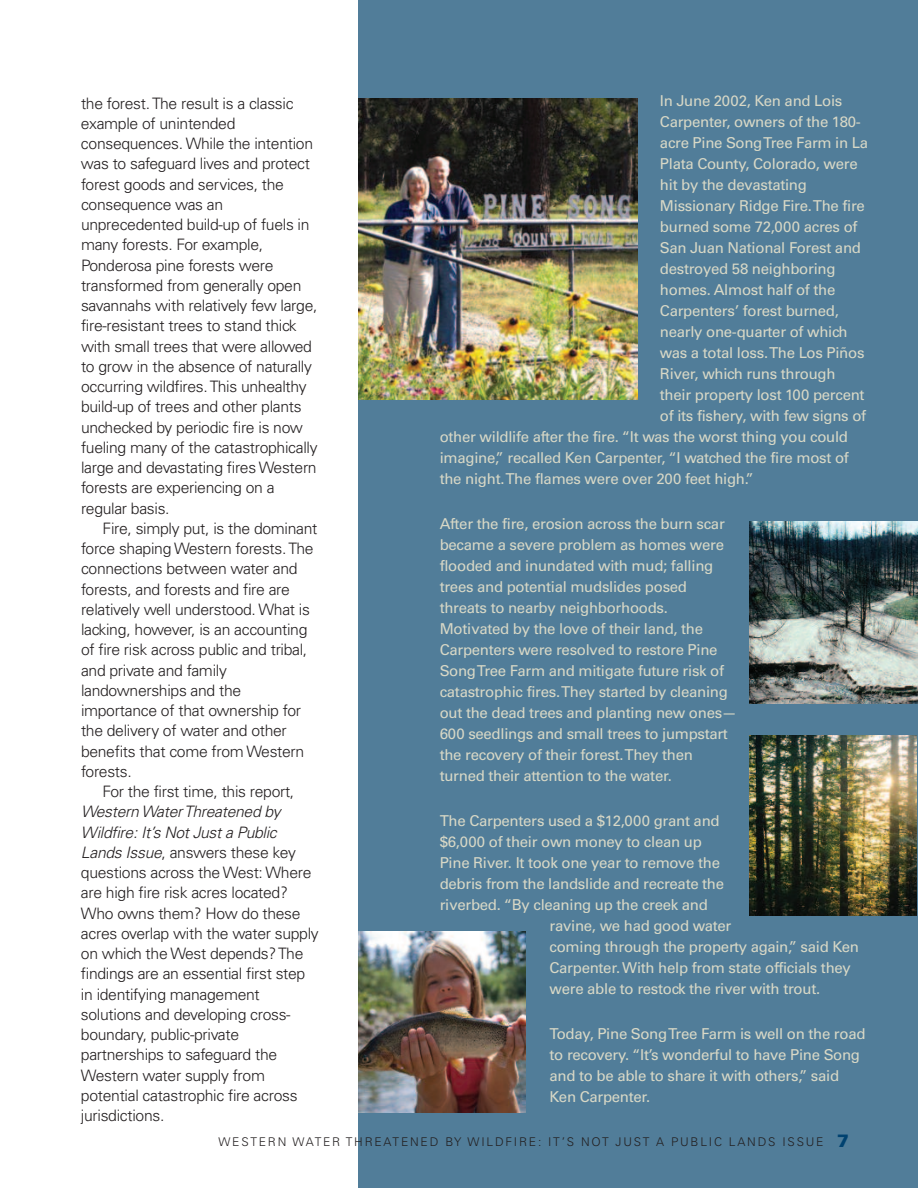
<style>
.page{position:relative;width:918px;height:1188px;background:#fff}
.page>*{position:absolute;margin:0;border:0;box-sizing:border-box;transform-origin:0 0}
.t1{font:900 18px "Univers";color:#004270}
.t2{font:300 15.75px/20.2px "Univers";letter-spacing:-.02em;color:#231f20}
.t3{font:15px/21px "Univers";letter-spacing:-.02em;color:#d8d8c6}
.t4{font:300 12px "Univers";letter-spacing:.15em;color:#231f20}
.s1{font-style:italic}
</style>
<div class="page">
<div style="left:358px;top:0;width:560px;height:1188px;background:#517d99"></div>
<img style="left:358px;top:98px;width:279px;height:302px">
<img style="left:749px;top:735px;width:167px;height:181px">
<img style="left:358px;top:932px;width:168px;height:180px">
<img style="left:750px;top:521px;width:167px;height:183px">
<p class="t3" style="left:660px;top:92px;width:184px">In June 2002, Ken and Lois</p>
<p class="t3" style="left:660px;top:113px;width:202px">Carpenter, owners of the 180-</p>
<p class="t3" style="left:660px;top:134px;width:210px">acre Pine SongTree Farm in La</p>
<p class="t3" style="left:660px;top:155px;width:199px">Plata County, Colorado, were</p>
<p class="t3" style="left:660px;top:176px;width:149px">hit by the devastating</p>
<p class="t3" style="left:660px;top:197px;width:207px">Missionary Ridge Fire.The fire</p>
<p class="t3" style="left:660px;top:218px;width:199px">burned some 72,000 acres of</p>
<p class="t3" style="left:660px;top:239px;width:203px">San Juan National Forest and</p>
<p class="t3" style="left:660px;top:260px;width:177px">destroyed 58 neighboring</p>
<p class="t3" style="left:660px;top:281px;width:177px">homes. Almost half of the</p>
<p class="t3" style="left:660px;top:302px;width:180px">Carpenters’ forest burned,</p>
<p class="t3" style="left:660px;top:323px;width:189px">nearly one-quarter of which</p>
<p class="t3" style="left:660px;top:344px;width:206px">was a total loss.The Los Piños</p>
<p class="t3" style="left:660px;top:365px;width:177px">River, which runs through</p>
<p class="t3" style="left:660px;top:386px;width:206px">their property lost 100 percent</p>
<p class="t3" style="left:660px;top:407px;width:208px">of its fishery, with few signs of</p>
<p class="t3" style="left:440px;top:428px;width:410px">other wildlife after the fire. “It was the worst thing you could</p>
<p class="t3" style="left:440px;top:449px;width:411px">imagine,” recalled Ken Carpenter, “I watched the fire most of</p>
<p class="t3" style="left:440px;top:470px;width:315px">the night.The flames were over 200 feet high.”</p>
<p class="t3" style="left:440px;top:515px;width:299px">After the fire, erosion across the burn scar became a severe problem as homes were flooded and inundated with mud; falling trees and potential mudslides posed threats to nearby neighborhoods.<br>Motivated by the love of their land, the Carpenters were resolved to restore Pine SongTree Farm and mitigate future risk of catastrophic fires.They started by cleaning out the dead trees and planting new ones— 600 seedlings and small trees to jumpstart the recovery of their forest.They then turned their attention to the water.</p>
<p class="t3" style="left:440px;top:812px;width:281px">The Carpenters used a $12,000 grant and</p>
<p class="t3" style="left:440px;top:833px;width:264px">$6,000 of their own money to clean up</p>
<p class="t3" style="left:440px;top:854px;width:282px">Pine River. It took one year to remove the</p>
<p class="t3" style="left:440px;top:875px;width:286px">debris from the landslide and recreate the</p>
<p class="t3" style="left:440px;top:896px;width:270px">riverbed. “By cleaning up the creek and</p>
<p class="t3" style="left:550px;top:917px;width:183px">ravine, we had good water</p>
<p class="t3" style="left:550px;top:938px;width:311px">coming through the property again,” said Ken</p>
<p class="t3" style="left:550px;top:959px;width:303px">Carpenter. With help from state officials they</p>
<p class="t3" style="left:550px;top:980px;width:272px">were able to restock the river with trout.</p>
<p class="t3" style="left:550px;top:1025px;width:317px">Today, Pine SongTree Farm is well on the road to recovery. “It’s wonderful to have Pine Song and to be able to share it with others,” said Ken Carpenter.</p>
<p class="t4" style="left:219px;top:1138px;width:607px">WESTERN WATER THREATENED BY WILDFIRE: IT’S NOT JUST A PUBLIC LANDS ISSUE</p>
<p class="t2" style="left:81px;top:94px;width:238px">the forest.The result is a classic example of unintended consequences. While the intention was to safeguard lives and protect forest goods and services, the consequence was an unprecedented build-up of fuels in many forests. For example,<br>Ponderosa pine forests were transformed from generally open savannahs with relatively few large, fire-resistant trees to stand thick with small trees that were allowed to grow in the absence of naturally occurring wildfires.This unhealthy build-up of trees and other plants unchecked by periodic fire is now fueling many of the catastrophically large and devastating fires Western forests are experiencing on a regular basis.</p>
<p class="t2" style="left:81px;top:520px;width:238px;text-indent:22px">Fire, simply put, is the dominant force shaping Western forests.The connections between water and forests, and forests and fire are relatively well understood. What is lacking, however, is an accounting of fire risk across public and tribal, and private and family landownerships and the importance of that ownership for the delivery of water and other benefits that come from Western forests.</p>
<p class="t2" style="left:103px;top:783px;width:193px">For the first time, this report,</p>
<p class="t2" style="left:81px;top:803px;width:239px"><span class="s1">Western WaterThreatened by<br>Wildfire: It’s Not Just a Public<br>Lands Issue</span>, answers these key questions across the West: Where are high fire risk acres located?<br>Who owns them? How do these acres overlap with the water supply on which the West depends?The findings are an essential first step in identifying management solutions and developing cross&shy;boundary, public-private partnerships to safeguard the<br>Western water supply from potential catastrophic fire across jurisdictions.</p>
<p class="t1" style="left:837px;top:1134px;width:14px">7</p>
</div>
